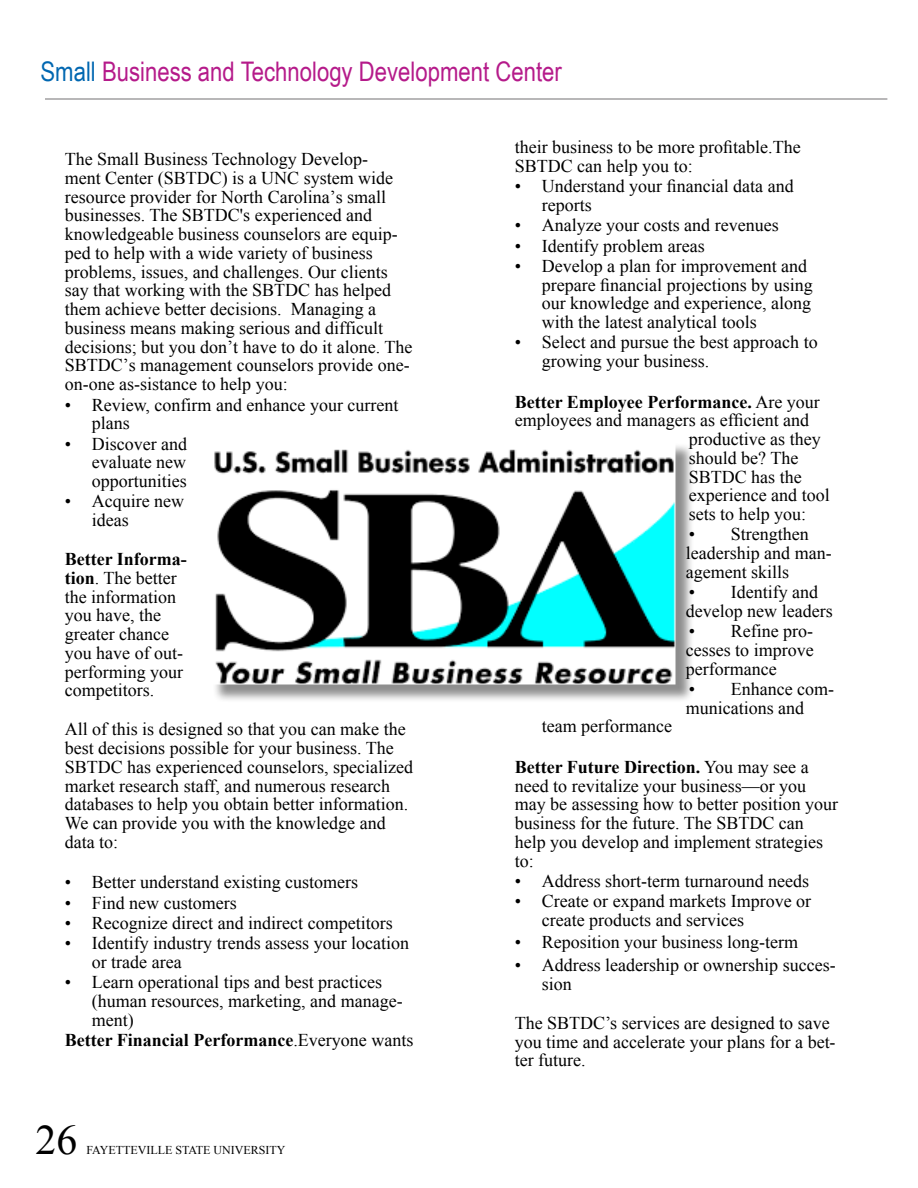
<style>
.page{position:relative;width:918px;height:1188px;background:#fff}
.page>*{position:absolute;margin:0;border:0;box-sizing:border-box;transform-origin:0 0}
.t1{font:42px "Times New Roman";color:#000}
.t2{font:27px "Arial Narrow";color:#b51a8a}
.t3{font:18px/18.8px "Times New Roman";color:#000}
.t4{font:700 18px "Times New Roman";color:#000}
.t5{font:12px "Times New Roman";color:#000}
.s1{color:#0067b1}
.s2{font-weight:700}
.s3{font-weight:400}
</style>
<div class="page">
<hr style="left:45px;top:98px;width:842px;height:2px;background:#828182">
<div style="left:212px;top:443px;width:482px;height:260px;background:#000;opacity:.45"></div>
<img style="left:212px;top:443px;width:461px;height:239px">
<div style="left:210px;top:441px;width:465px;height:243px;border:1px solid #fff"></div>
<h2 class="t2" style="left:40px;top:52px;width:523px"><span class="s1">Small</span> Business and Technology Development Center</h2>
<p class="t3" style="left:65px;top:150px;width:349px">The Small Business Technology Develop-<br>ment Center (SBTDC) is a UNC system wide resource provider for North Carolina’s small businesses. The SBTDC's experienced and knowledgeable business counselors are equip&shy;ped to help with a wide variety of business problems, issues, and challenges. Our clients say that working with the SBTDC has helped them achieve better decisions. Managing a business means making serious and difficult decisions; but you don’t have to do it alone. The SBTDC’s management counselors provide one&shy;on-one as-sistance to help you:</p>
<p class="t3" style="left:92px;top:395px;width:308px;text-indent:-27px">• Review, confirm and enhance your current plans</p>
<p class="t3" style="left:92px;top:434px;width:97px;text-align:justify;text-indent:-27px">• Discover and evaluate new opportunities</p>
<p class="t3" style="left:92px;top:492px;width:94px;text-indent:-27px">• Acquire new ideas</p>
<p class="t3" style="left:65px;top:549px;width:124px"><span class="s2">Better Informa&shy;tion</span>. The better the information you have, the greater chance you have of out&shy;performing your competitors.</p>
<p class="t3" style="left:65px;top:720px;width:350px">All of this is designed so that you can make the best decisions possible for your business. The SBTDC has experienced counselors, specialized market research staff, and numerous research databases to help you obtain better information.<br>We can provide you with the knowledge and data to:</p>
<p class="t3" style="left:65px;top:873px;width:295px">• Better understand existing customers</p>
<p class="t3" style="left:65px;top:893px;width:173px">• Find new customers</p>
<p class="t3" style="left:65px;top:913px;width:329px">• Recognize direct and indirect competitors</p>
<p class="t3" style="left:92px;top:933px;width:319px;text-indent:-27px">• Identify industry trends assess your location or trade area</p>
<p class="t3" style="left:65px;top:972px;width:319px">• Learn operational tips and best practices</p>
<p class="t3" style="left:92px;top:991px;width:312px">(human resources, marketing, and manage-</p>
<p class="t3" style="left:92px;top:1010px;width:43px">ment)</p>
<p class="t4" style="left:65px;top:1027px;width:350px">Better Financial Performance<span class="s3">.Everyone wants</span></p>
<h1 class="t1" style="left:35px;top:1112px;width:43px">26</h1>
<p class="t5" style="left:86px;top:1142px;width:201px">FAYETTEVILLE STATE UNIVERSITY</p>
<p class="t3" style="left:515px;top:138px;width:287px">their business to be more profitable.The<br>SBTDC can help you to:</p>
<p class="t3" style="left:542px;top:177px;width:253px;text-indent:-27px">• Understand your financial data and reports</p>
<p class="t3" style="left:515px;top:216px;width:265px">• Analyze your costs and revenues</p>
<p class="t3" style="left:515px;top:236px;width:191px">• Identify problem areas</p>
<p class="t3" style="left:542px;top:256px;width:272px;text-indent:-27px">• Develop a plan for improvement and prepare financial projections by using our knowledge and experience, along with the latest analytical tools</p>
<p class="t3" style="left:542px;top:333px;width:277px;text-indent:-27px">• Select and pursue the best approach to growing your business.</p>
<p class="t4" style="left:515px;top:389px;width:307px">Better Employee Performance. <span class="s3">Are your</span></p>
<p class="t3" style="left:515px;top:411px;width:296px">employees and managers as efficient and</p>
<p class="t3" style="left:689px;top:429px;width:133px">productive as they</p>
<p class="t3" style="left:689px;top:448px;width:111px">should be? The</p>
<p class="t3" style="left:689px;top:467px;width:115px">SBTDC has the</p>
<p class="t3" style="left:689px;top:486px;width:142px">experience and tool</p>
<p class="t3" style="left:689px;top:504px;width:119px">sets to help you:</p>
<p class="t3" style="left:686px;top:525px;width:147px">• Strengthen leadership and man&shy;agement skills</p>
<p class="t3" style="left:686px;top:582px;width:148px">• Identify and develop new leaders</p>
<p class="t3" style="left:686px;top:622px;width:129px;text-align:justify">• Refine pro&shy;cesses to improve performance</p>
<p class="t3" style="left:686px;top:679px;width:150px">• Enhance com&shy;munications and</p>
<p class="t3" style="left:542px;top:717px;width:132px">team performance</p>
<p class="t3" style="left:515px;top:757px;width:325px"><span class="s2">Better Future Direction.</span> You may see a need to revitalize your business—or you may be assessing how to better position your business for the future. The SBTDC can help you develop and implement strategies to:</p>
<p class="t3" style="left:515px;top:871px;width:296px">• Address short-term turnaround needs</p>
<p class="t3" style="left:542px;top:892px;width:271px;text-indent:-27px">• Create or expand markets Improve or create products and services</p>
<p class="t3" style="left:515px;top:933px;width:285px">• Reposition your business long-term</p>
<p class="t3" style="left:542px;top:955px;width:295px;text-indent:-27px">• Address leadership or ownership succes&shy;sion</p>
<p class="t3" style="left:515px;top:1013px;width:322px">The SBTDC’s services are designed to save you time and accelerate your plans for a bet&shy;ter future.</p>
</div>
